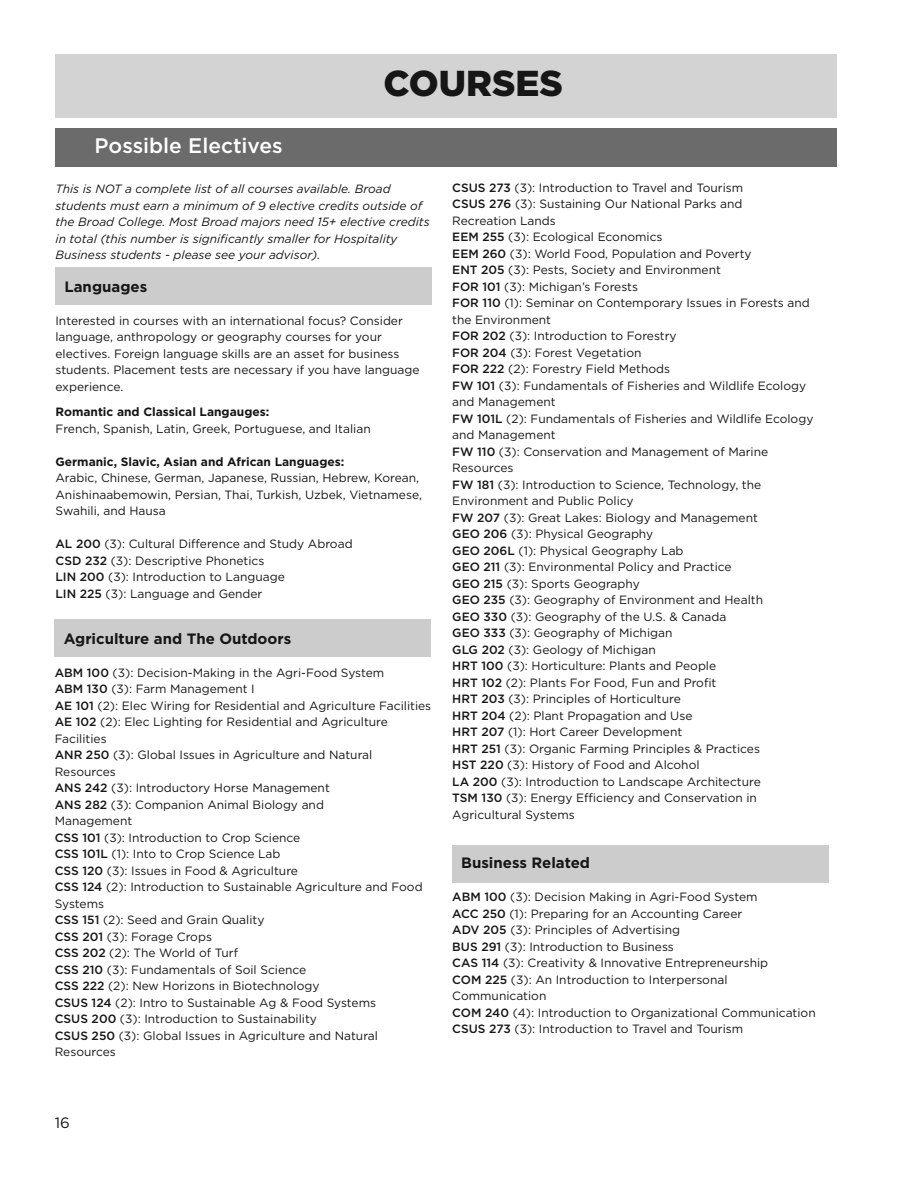
<style>
.page{position:relative;width:918px;height:1188px;background:#fff}
.page>*{position:absolute;margin:0;border:0;box-sizing:border-box;transform-origin:0 0}
.t1{font:900 36px "Gotham";color:#161616}
.t2{font:500 21px "Gotham";color:#fff}
.t3{font:700 15px "Gotham";color:#161616}
.t4{font:15px "Gotham";color:#161616}
.t5{font:12px/16.5px "Gotham";color:#161616}
.t6{font:italic 12px/16.5px "Gotham";color:#161616}
.t7{font:700 12px "Gotham";color:#161616}
.s1{font-weight:500}
</style>
<div class="page">
<div style="left:55px;top:54px;width:781px;height:64px;background:#d3d3d3"></div>
<div style="left:55px;top:128px;width:781px;height:39px;background:#6b6b6b"></div>
<div style="left:55px;top:619px;width:376px;height:38px;background:#ccc"></div>
<div style="left:452px;top:845px;width:377px;height:37px;background:#ccc"></div>
<div style="left:56px;top:268px;width:376px;height:37px;background:#ccc"></div>
<h2 class="t2" style="left:95px;top:134px;width:190px">Possible Electives</h2>
<h1 class="t1" style="left:383px;top:67px;width:181px">COURSES</h1>
<p class="t6" style="left:56px;top:182px;width:376px">This is NOT a complete list of all courses available. Broad students must earn a minimum of 9 elective credits outside of the Broad College. Most Broad majors need 15+ elective credits in total (this number is significantly smaller for Hospitality Business students - please see your advisor).</p>
<p class="t3" style="left:65px;top:281px;width:84px">Languages</p>
<p class="t5" style="left:56px;top:313px;width:366px">Interested in courses with an international focus? Consider language, anthropology or geography courses for your electives. Foreign language skills are an asset for business students. Placement tests are necessary if you have language experience.</p>
<p class="t7" style="left:56px;top:407px;width:215px">Romantic and Classical Langauges:</p>
<p class="t5" style="left:56px;top:421px;width:317px">French, Spanish, Latin, Greek, Portuguese, and Italian</p>
<p class="t7" style="left:56px;top:457px;width:290px">Germanic, Slavic, Asian and African Languages:</p>
<p class="t5" style="left:56px;top:470px;width:368px">Arabic, Chinese, German, Japanese, Russian, Hebrew, Korean,<br>Anishinaabemowin, Persian, Thai, Turkish, Uzbek, Vietnamese,<br>Swahili, and Hausa</p>
<p class="t5" style="left:56px;top:536px;width:299px"><span class="s1">AL 200</span> (3): Cultural Difference and Study Abroad <span class="s1">CSD 232</span> (3): Descriptive Phonetics<br><span class="s1">LIN 200</span> (3): Introduction to Language<br><span class="s1">LIN 225</span> (3): Language and Gender</p>
<p class="t3" style="left:64px;top:633px;width:229px">Agriculture and The Outdoors</p>
<p class="t5" style="left:55px;top:665px;width:378px"><span class="s1">ABM 100</span> (3): Decision-Making in the Agri-Food System<br><span class="s1">ABM 130</span> (3): Farm Management I<br><span class="s1">AE 101</span> (2): Elec Wiring for Residential and Agriculture Facilities <span class="s1">AE 102</span> (2): Elec Lighting for Residential and Agriculture Facilities<br><span class="s1">ANR 250</span> (3): Global Issues in Agriculture and Natural Resources<br><span class="s1">ANS 242</span> (3): Introductory Horse Management<br><span class="s1">ANS 282</span> (3): Companion Animal Biology and<br>Management<br><span class="s1">CSS 101</span> (3): Introduction to Crop Science<br><span class="s1">CSS 101L</span> (1): Into to Crop Science Lab<br><span class="s1">CSS 120</span> (3): Issues in Food &amp; Agriculture<br><span class="s1">CSS 124</span> (2): Introduction to Sustainable Agriculture and Food Systems<br><span class="s1">CSS 151</span> (2): Seed and Grain Quality<br><span class="s1">CSS 201</span> (3): Forage Crops<br><span class="s1">CSS 202</span> (2): The World of Turf<br><span class="s1">CSS 210</span> (3): Fundamentals of Soil Science<br><span class="s1">CSS 222</span> (2): New Horizons in Biotechnology<br><span class="s1">CSUS 124</span> (2): Intro to Sustainable Ag &amp; Food Systems<br><span class="s1">CSUS 200</span> (3): Introduction to Sustainability<br><span class="s1">CSUS 250</span> (3): Global Issues in Agriculture and Natural Resources</p>
<p class="t5" style="left:452px;top:180px;width:363px"><span class="s1">CSUS 273</span> (3): Introduction to Travel and Tourism<br><span class="s1">CSUS 276</span> (3): Sustaining Our National Parks and<br>Recreation Lands<br><span class="s1">EEM 255</span> (3): Ecological Economics<br><span class="s1">EEM 260</span> (3): World Food, Population and Poverty<br><span class="s1">ENT 205</span> (3): Pests, Society and Environment<br><span class="s1">FOR 101</span> (3): Michigan’s Forests<br><span class="s1">FOR 110</span> (1): Seminar on Contemporary Issues in Forests and the Environment<br><span class="s1">FOR 202</span> (3): Introduction to Forestry<br><span class="s1">FOR 204</span> (3): Forest Vegetation<br><span class="s1">FOR 222</span> (2): Forestry Field Methods<br><span class="s1">FW 101</span> (3): Fundamentals of Fisheries and Wildlife Ecology and Management<br><span class="s1">FW 101L</span> (2): Fundamentals of Fisheries and Wildlife Ecology and Management<br><span class="s1">FW 110</span> (3): Conservation and Management of Marine Resources<br><span class="s1">FW 181</span> (3): Introduction to Science, Technology, the Environment and Public Policy<br><span class="s1">FW 207</span> (3): Great Lakes: Biology and Management<br><span class="s1">GEO 206</span> (3): Physical Geography<br><span class="s1">GEO 206L</span> (1): Physical Geography Lab<br><span class="s1">GEO 211</span> (3): Environmental Policy and Practice<br><span class="s1">GEO 215</span> (3): Sports Geography<br><span class="s1">GEO 235</span> (3): Geography of Environment and Health<br><span class="s1">GEO 330</span> (3): Geography of the U.S. &amp; Canada<br><span class="s1">GEO 333</span> (3): Geography of Michigan<br><span class="s1">GLG 202</span> (3): Geology of Michigan<br><span class="s1">HRT 100</span> (3): Horticulture: Plants and People<br><span class="s1">HRT 102</span> (2): Plants For Food, Fun and Profit<br><span class="s1">HRT 203</span> (3): Principles of Horticulture<br><span class="s1">HRT 204</span> (2): Plant Propagation and Use<br><span class="s1">HRT 207</span> (1): Hort Career Development<br><span class="s1">HRT 251</span> (3): Organic Farming Principles &amp; Practices<br><span class="s1">HST 220</span> (3): History of Food and Alcohol<br><span class="s1">LA 200</span> (3): Introduction to Landscape Architecture<br><span class="s1">TSM 130</span> (3): Energy Efficiency and Conservation in Agricultural Systems</p>
<p class="t3" style="left:461px;top:858px;width:130px">Business Related</p>
<p class="t5" style="left:452px;top:890px;width:365px"><span class="s1">ABM 100</span> (3): Decision Making in Agri-Food System<br><span class="s1">ACC 250</span> (1): Preparing for an Accounting Career<br><span class="s1">ADV 205</span> (3): Principles of Advertising<br><span class="s1">BUS 291</span> (3): Introduction to Business<br><span class="s1">CAS 114</span> (3): Creativity &amp; Innovative Entrepreneurship<br><span class="s1">COM 225</span> (3): An Introduction to Interpersonal Communication<br><span class="s1">COM 240</span> (4): Introduction to Organizational Communication <span class="s1">CSUS 273</span> (3): Introduction to Travel and Tourism</p>
<p class="t4" style="left:55px;top:1117px;width:17px">16</p>
</div>
